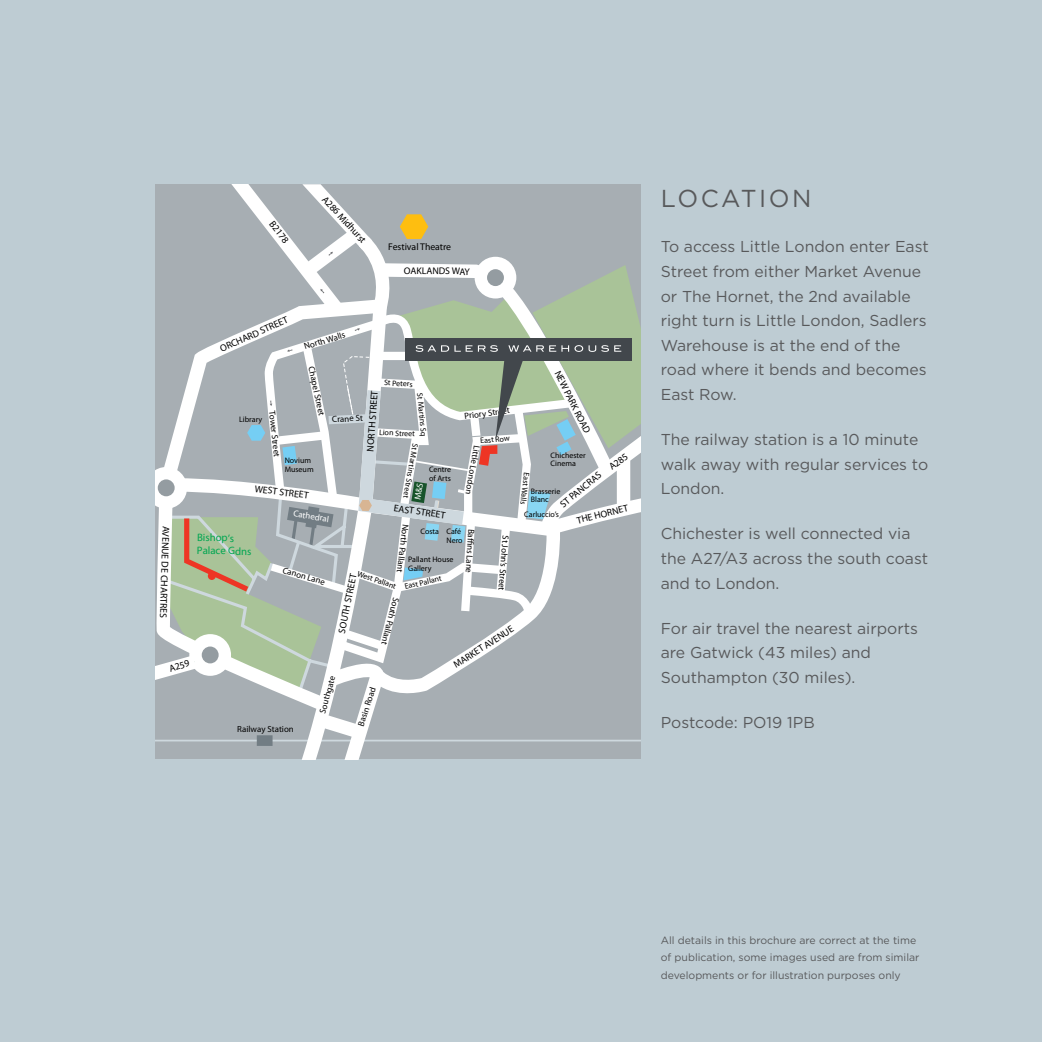
<style>
.page{position:relative;width:1042px;height:1042px;background:#fff}
.page>*{position:absolute;margin:0;border:0;box-sizing:border-box;transform-origin:0 0}
.t1{font:24.5px "Gotham";letter-spacing:.1em;color:#58595b}
.t2{font:15.75px/24.5px "Gotham";color:#58595b}
.t3{font:10.85px/13px "Humanist 777 BT Bold B";letter-spacing:-.01em;color:#00a651}
.t4{font:10.5px/17.5px "Gotham";color:#58595b}
.t5{font:9.8px "Myriad Pro";letter-spacing:-.005em;color:#000}
.t6{font:8.92px "Myriad Pro";color:#000}
.t7{font:8.92px "Humanist 777 BT Bold B";color:#fff}
.t8{font:8.05px/8.9px "Myriad Pro";color:#000}
</style>
<div class="page">
<div style="left:0;top:0;width:1041px;height:1042px;background:#beccd3"></div>
<svg style="left:156px;top:713px;width:485px;height:46px;fill:#a7aeb3"></svg>
<div style="left:257px;top:735px;width:16px;height:11px;background:#727d84"></div>
<svg style="left:156px;top:184px;width:485px;height:529px"></svg>
<p class="t5" style="left:276px;top:218px;width:27px;rotate:53deg">B2178</p>
<p class="t5" style="left:329px;top:193px;width:61px;rotate:48deg">A286 Midhurst</p>
<p class="t5" style="left:218px;top:343px;width:75px;rotate:-24deg">ORCHARD STREET</p>
<p class="t6" style="left:303px;top:341px;width:44px;rotate:-17deg">North Walls</p>
<p class="t5" style="left:388px;top:241px;width:64px">Festival Theatre</p>
<p class="t5" style="left:404px;top:264px;width:67px;rotate:1deg">OAKLANDS WAY</p>
<p class="t6" style="left:317px;top:366px;width:51px;rotate:78deg">Chapel Street</p>
<p class="t5" style="left:562px;top:368px;width:70px;rotate:63deg">NEW PARK ROAD</p>
<p class="t8" style="left:384px;top:378px;width:30px;rotate:3deg">St Peters</p>
<p class="t5" style="left:364px;top:451px;width:63px;rotate:-86deg">NORTH STREET</p>
<p class="t8" style="left:425px;top:393px;width:45px;rotate:85deg">St Martins Sq</p>
<p class="t8" style="left:420px;top:444px;width:56px;rotate:100deg">St Martins Street</p>
<p class="t6" style="left:464px;top:410px;width:47px;rotate:-7deg">Priory Street</p>
<p class="t6" style="left:482px;top:446px;width:51px;rotate:100deg">Little London</p>
<p class="t6" style="left:278px;top:410px;width:48px;rotate:84deg">Tower Street</p>
<p class="t6" style="left:332px;top:414px;width:32px;rotate:-3deg">Crane St</p>
<p class="t8" style="left:239px;top:415px;width:25px">Library</p>
<p class="t8" style="left:379px;top:427px;width:37px;rotate:3deg">Lion Street</p>
<p class="t8" style="left:480px;top:436px;width:31px;rotate:-5deg">East Row</p>
<p class="t8" style="left:550px;top:451px;width:37px;line-height:8px">Chichester<br>Cinema</p>
<p class="t5" style="left:606px;top:463px;width:22px;rotate:-37deg">A285</p>
<p class="t8" style="left:285px;top:456px;width:30px">Novium<br>Museum</p>
<p class="t8" style="left:429px;top:465px;width:24px">Centre of Arts</p>
<p class="t5" style="left:557px;top:500px;width:52px;rotate:-39deg">ST PANCRAS</p>
<p class="t8" style="left:531px;top:473px;width:34px;rotate:97deg">East Walls</p>
<p class="t5" style="left:256px;top:483px;width:56px;rotate:7deg">WEST STREET</p>
<p class="t8" style="left:531px;top:486px;width:31px">Brasserie<br>Blanc</p>
<p class="t5" style="left:575px;top:515px;width:54px;rotate:-14deg">THE HORNET</p>
<p class="t5" style="left:395px;top:502px;width:53px;rotate:8deg">EAST STREET</p>
<p class="t7" style="left:294px;top:508px;width:37px;rotate:9deg">Cathedral</p>
<p class="t8" style="left:524px;top:510px;width:36px">Carluccio’s</p>
<p class="t6" style="left:411px;top:524px;width:50px;rotate:97deg">North Pallant</p>
<p class="t6" style="left:402px;top:598px;width:50px;rotate:104deg">South Pallant</p>
<p class="t5" style="left:172px;top:526px;width:93px;rotate:92deg">AVENUE DE CHARTRES</p>
<p class="t3" style="left:197px;top:531px;width:56px">Bishop’s<br>Palace Gdns</p>
<p class="t8" style="left:446px;top:526px;width:18px">Café<br>Nero</p>
<p class="t8" style="left:420px;top:526px;width:20px">Costa</p>
<p class="t8" style="left:408px;top:555px;width:47px">Pallant House<br>Gallery</p>
<p class="t6" style="left:477px;top:529px;width:46px;rotate:93deg">Ba ns Lane</p>
<p class="t6" style="left:511px;top:536px;width:57px;rotate:94deg">St John’s Street</p>
<p class="t6" style="left:284px;top:565px;width:45px;rotate:16deg">Canon Lane</p>
<p class="t8" style="left:359px;top:569px;width:42px;rotate:18deg">West Pallant</p>
<p class="t5" style="left:335px;top:632px;width:62px;rotate:-78deg">SOUTH STREET</p>
<p class="t8" style="left:404px;top:582px;width:39px;rotate:-13deg">East Pallant</p>
<p class="t5" style="left:451px;top:660px;width:71px;rotate:-33deg">MARKET AVENUE</p>
<p class="t5" style="left:168px;top:663px;width:22px;rotate:-18deg">A259</p>
<p class="t6" style="left:237px;top:723px;width:58px">Railway Station</p>
<p class="t6" style="left:317px;top:711px;width:40px;rotate:-75deg">Southgate</p>
<p class="t6" style="left:355px;top:724px;width:42px;rotate:-72deg">Basin Road</p>
<h1 class="t1" style="left:661px;top:185px;width:152px">LOCATION</h1>
<p class="t2" style="left:661px;top:234px;width:269px">To access Little London enter East<br>Street from either Market Avenue or The Hornet, the 2nd available right turn is Little London, Sadlers<br>Warehouse is at the end of the road where it bends and becomes<br>East Row.</p>
<p class="t2" style="left:661px;top:427px;width:269px">The railway station is a 10 minute walk away with regular services to<br>London.</p>
<p class="t2" style="left:661px;top:521px;width:269px">Chichester is well connected via the A27/A3 across the south coast and to London.</p>
<p class="t2" style="left:661px;top:616px;width:259px">For air travel the nearest airports are Gatwick (43 miles) and<br>Southampton (30 miles).</p>
<p class="t2" style="left:661px;top:710px;width:155px">Postcode: PO19 1PB</p>
<p class="t4" style="left:661px;top:931px;width:260px">All details in this brochure are correct at the time of publication, some images used are from similar developments or for illustration purposes only</p>
</div>
